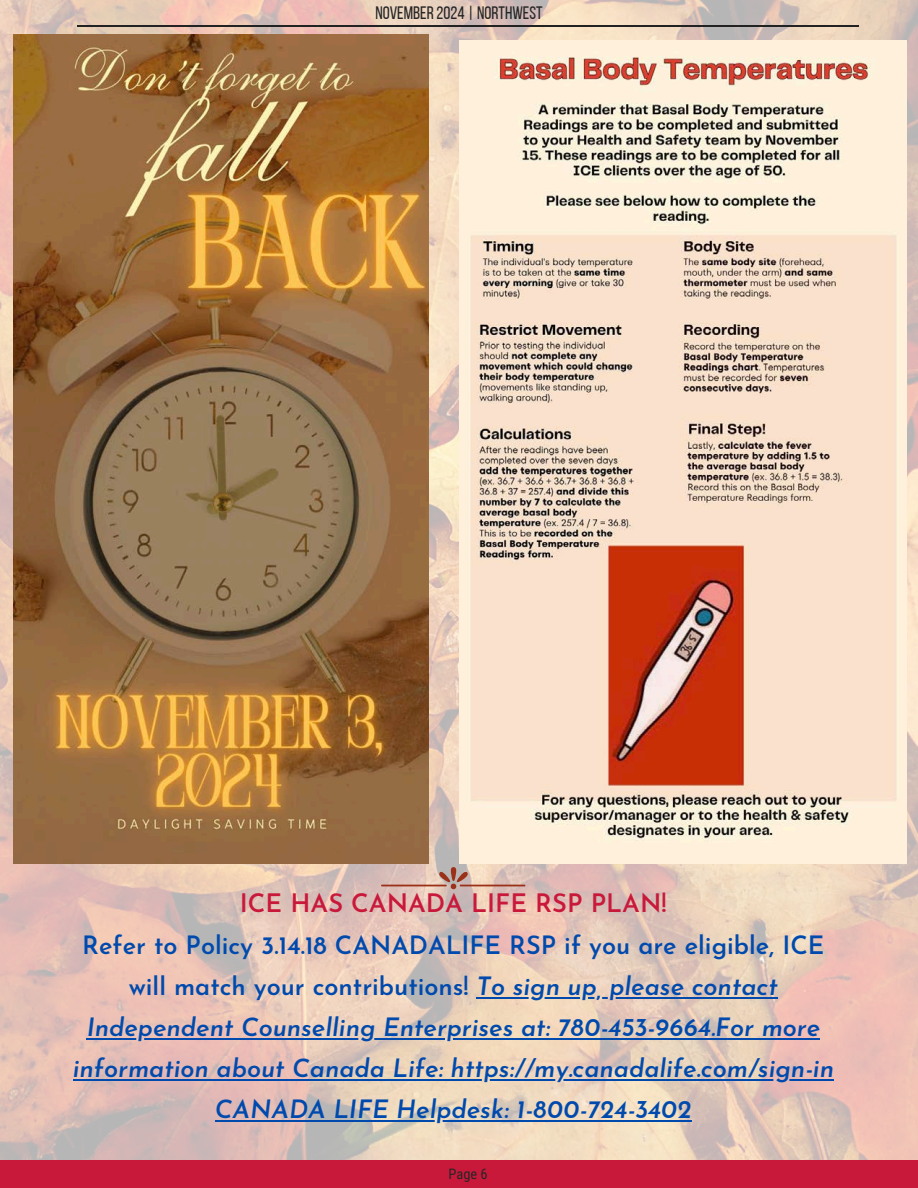
<style>
.page{position:relative;width:918px;height:1188px;background:#fff}
.page>*{position:absolute;margin:0;border:0;box-sizing:border-box;transform-origin:0 0}
.t1{font:600 25.35px "Josefin Sans";color:#c9193b}
.t2{font:italic 600 25.2px/41.1px "Josefin Sans";color:#004aad;text-align:center}
.t3{font:600 25.2px/41.1px "Josefin Sans";color:#004aad;text-align:center}
.t4{font:18px "Bebas Neue";color:#262626}
.t5{font:14.4px "Roboto Condensed";color:#262626}
.s1{font-style:italic}
</style>
<div class="page">
<img style="left:0;top:0;width:918px;height:1160px">
<hr style="left:77px;top:25px;width:782px;height:1px;background:#222">
<svg style="left:439px;top:867px;width:29px;height:22px"></svg>
<hr style="left:381px;top:885px;width:66px;height:1px;background:#9b3118">
<hr style="left:460px;top:885px;width:65px;height:1px;background:#9b3118">
<img style="left:13px;top:34px;width:415px;height:830px">
<img style="left:459px;top:40px;width:448px;height:824px">
<div style="left:0;top:1160px;width:918px;height:28px;background:#c9193b"></div>
<hr style="left:476px;top:997px;width:302px;height:2px;background:#004aad">
<hr style="left:87px;top:1038px;width:733px;height:2px;background:#004aad">
<hr style="left:73px;top:1079px;width:761px;height:2px;background:#004aad">
<hr style="left:215px;top:1120px;width:477px;height:2px;background:#004aad">
<p class="t4" style="left:375px;top:5px;width:169px">NOVEMBER 2024 | NORTHWEST</p>
<h1 class="t1" style="left:240px;top:893px;width:428px">ICE HAS CANADA LIFE RSP PLAN!</h1>
<h1 class="t3" style="left:82px;top:927px;width:744px">Refer to Policy 3.14.18 CANADALIFE RSP if you are eligible, ICE will match your contributions! <span class="s1">To sign up, please contact</span></h1>
<p class="t2" style="left:73px;top:1009px;width:763px">Independent Counselling Enterprises at: 780-453-9664.For more information about Canada Life: https://my.canadalife.com/sign-in<br>CANADA LIFE Helpdesk: 1-800-724-3402</p>
<p class="t5" style="left:434px;top:1166px;width:41px">Page 5</p>
<p class="t5" style="left:449px;top:1166px;width:41px">Page 6</p>
</div>
